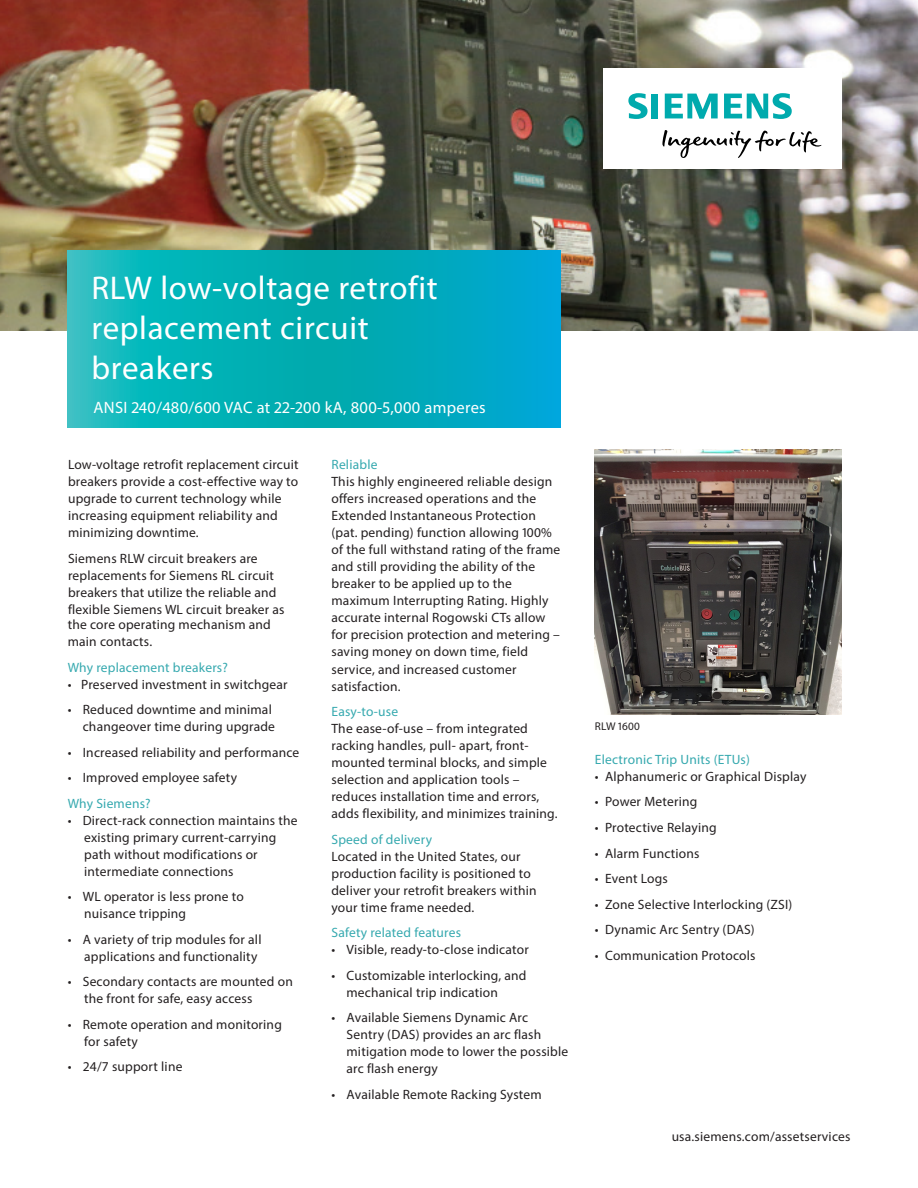
<style>
.page{position:relative;width:918px;height:1188px;background:#fff}
.page>*{position:absolute;margin:0;border:0;box-sizing:border-box;transform-origin:0 0}
._01__Headline__36pt{font:33px/39.6px "Myriad Pro";letter-spacing:.02em;color:#fff}
._01__Headline__36pt-2{font:16.5px "Myriad Pro";letter-spacing:.02em;color:#fff}
._003__Copy_Roman_9pt{font:13.5px/17px "Myriad Pro";letter-spacing:.015em;color:#231f20}
._03__Body_text__9pt{font:13.5px/17px "Myriad Pro";letter-spacing:.015em;color:#231f20}
._03__Body_text__9pt-2{font:13.5px "Myriad Pro";letter-spacing:.015em;color:#36a9af}
._003__Copy_Roman_9pt-2{font:13.5px "Myriad Pro";letter-spacing:.015em;color:#36a9af}
._03__URL__9pt{font:13.5px "Myriad Pro";letter-spacing:.015em;color:#231f20}
._03__Body_text__7_5p{font:11.25px "Myriad Pro";letter-spacing:.015em;color:#231f20}
.s1{color:#36a9af}
</style>
<div class="page">
<img style="left:595px;top:449px;width:246px;height:266px">
<img style="left:0;top:0;width:918px;height:331px">
<svg style="left:68px;top:251px;width:493px;height:176px;background:#05aebc"></svg>
<div style="left:603px;top:68px;width:238px;height:101px;background:#fff"></div>
<svg style="left:662px;top:130px;width:159px;height:28px"></svg>
<svg style="left:628px;top:93px;width:30px;height:26px"></svg>
<svg style="left:665px;top:94px;width:53px;height:25px"></svg>
<svg style="left:724px;top:93px;width:68px;height:26px"></svg>
<p class="_01__Headline__36pt" style="left:92px;top:268px;width:348px">RLW low-voltage retrofit replacement circuit breakers</p>
<p class="_01__Headline__36pt-2" style="left:94px;top:397px;width:394px">ANSI 240/480/600 VAC at 22-200 kA, 800-5,000 amperes</p>
<p class="_003__Copy_Roman_9pt" style="left:68px;top:456px;width:232px">Low-voltage retrofit replacement circuit breakers provide a cost-effective way to upgrade to current technology while increasing equipment reliability and minimizing downtime.</p>
<p class="_003__Copy_Roman_9pt" style="left:68px;top:550px;width:218px">Siemens RLW circuit breakers are replacements for Siemens RL circuit breakers that utilize the reliable and flexible Siemens WL circuit breaker as</p>
<p class="_003__Copy_Roman_9pt" style="left:68px;top:616px;width:205px">the core operating mechanism and main contacts.</p>
<p class="_003__Copy_Roman_9pt-2" style="left:68px;top:659px;width:162px">Why replacement breakers?</p>
<p class="_003__Copy_Roman_9pt" style="left:68px;top:675px;width:221px">• Preserved investment in switchgear</p>
<p class="_003__Copy_Roman_9pt" style="left:68px;top:701px;width:209px;text-align:right">• Reduced downtime and minimal changeover time during upgrade</p>
<p class="_003__Copy_Roman_9pt" style="left:68px;top:743px;width:233px">• Increased reliability and performance</p>
<p class="_003__Copy_Roman_9pt" style="left:68px;top:769px;width:171px">• Improved employee safety</p>
<p class="_003__Copy_Roman_9pt-2" style="left:68px;top:795px;width:85px">Why Siemens?</p>
<p class="_003__Copy_Roman_9pt" style="left:84px;top:811px;width:215px;text-indent:-16px">• Direct-rack connection maintains the existing primary current-carrying path without modifications or intermediate connections</p>
<p class="_003__Copy_Roman_9pt" style="left:84px;top:888px;width:161px;text-indent:-16px">• WL operator is less prone to nuisance tripping</p>
<p class="_003__Copy_Roman_9pt" style="left:84px;top:931px;width:179px;text-indent:-16px">• A variety of trip modules for all applications and functionality</p>
<p class="_003__Copy_Roman_9pt" style="left:84px;top:973px;width:210px;text-indent:-16px">• Secondary contacts are mounted on the front for safe, easy access</p>
<p class="_003__Copy_Roman_9pt" style="left:84px;top:1016px;width:199px;text-indent:-16px">• Remote operation and monitoring for safety</p>
<p class="_003__Copy_Roman_9pt" style="left:68px;top:1058px;width:116px">• 24/7 support line</p>
<p class="_003__Copy_Roman_9pt" style="left:332px;top:456px;width:230px"><span class="s1">Reliable<br></span>This highly engineered reliable design offers increased operations and the Extended Instantaneous Protection (pat. pending) function allowing 100% of the full withstand rating of the frame and still providing the ability of the breaker to be applied up to the maximum Interrupting Rating. Highly accurate internal Rogowski CTs allow for precision protection and metering – saving money on down time, field service, and increased customer satisfaction.</p>
<p class="_03__Body_text__9pt" style="left:332px;top:703px;width:227px"><span class="s1">Easy-to-use<br></span>The ease-of-use – from integrated racking handles, pull- apart, front&shy;mounted terminal blocks, and simple selection and application tools – reduces installation time and errors, adds flexibility, and minimizes training.</p>
<p class="_03__Body_text__9pt" style="left:332px;top:830px;width:207px"><span class="s1">Speed of delivery<br></span>Located in the United States, our production facility is positioned to deliver your retrofit breakers within your time frame needed.</p>
<p class="_03__Body_text__9pt-2" style="left:332px;top:924px;width:131px">Safety related features</p>
<p class="_03__Body_text__9pt" style="left:332px;top:941px;width:199px">• Visible, ready-to-close indicator</p>
<p class="_03__Body_text__9pt" style="left:347px;top:966px;width:182px;text-indent:-15px">• Customizable interlocking, and mechanical trip indication</p>
<p class="_03__Body_text__9pt" style="left:347px;top:1009px;width:223px;text-indent:-15px">• Available Siemens Dynamic Arc<br>Sentry (DAS) provides an arc flash mitigation mode to lower the possible arc flash energy</p>
<p class="_03__Body_text__9pt" style="left:332px;top:1085px;width:212px">• Available Remote Racking System</p>
<p class="_03__Body_text__7_5p" style="left:595px;top:719px;width:46px">RLW 1600</p>
<p class="_03__Body_text__9pt-2" style="left:595px;top:751px;width:157px">Electronic Trip Units (ETUs)</p>
<p class="_03__Body_text__9pt" style="left:595px;top:768px;width:213px">• Alphanumeric or Graphical Display</p>
<p class="_03__Body_text__9pt" style="left:595px;top:793px;width:104px">• Power Metering</p>
<p class="_03__Body_text__9pt" style="left:595px;top:819px;width:123px">• Protective Relaying</p>
<p class="_03__Body_text__9pt" style="left:595px;top:844px;width:106px">• Alarm Functions</p>
<p class="_03__Body_text__9pt" style="left:595px;top:870px;width:74px">• Event Logs</p>
<p class="_03__Body_text__9pt" style="left:595px;top:895px;width:199px">• Zone Selective Interlocking (ZSI)</p>
<p class="_03__Body_text__9pt" style="left:595px;top:921px;width:161px">• Dynamic Arc Sentry (DAS)</p>
<p class="_03__Body_text__9pt" style="left:595px;top:946px;width:162px">• Communication Protocols</p>
<p class="_03__URL__9pt" style="left:672px;top:1128px;width:180px">usa.siemens.com/assetservices</p>
</div>
